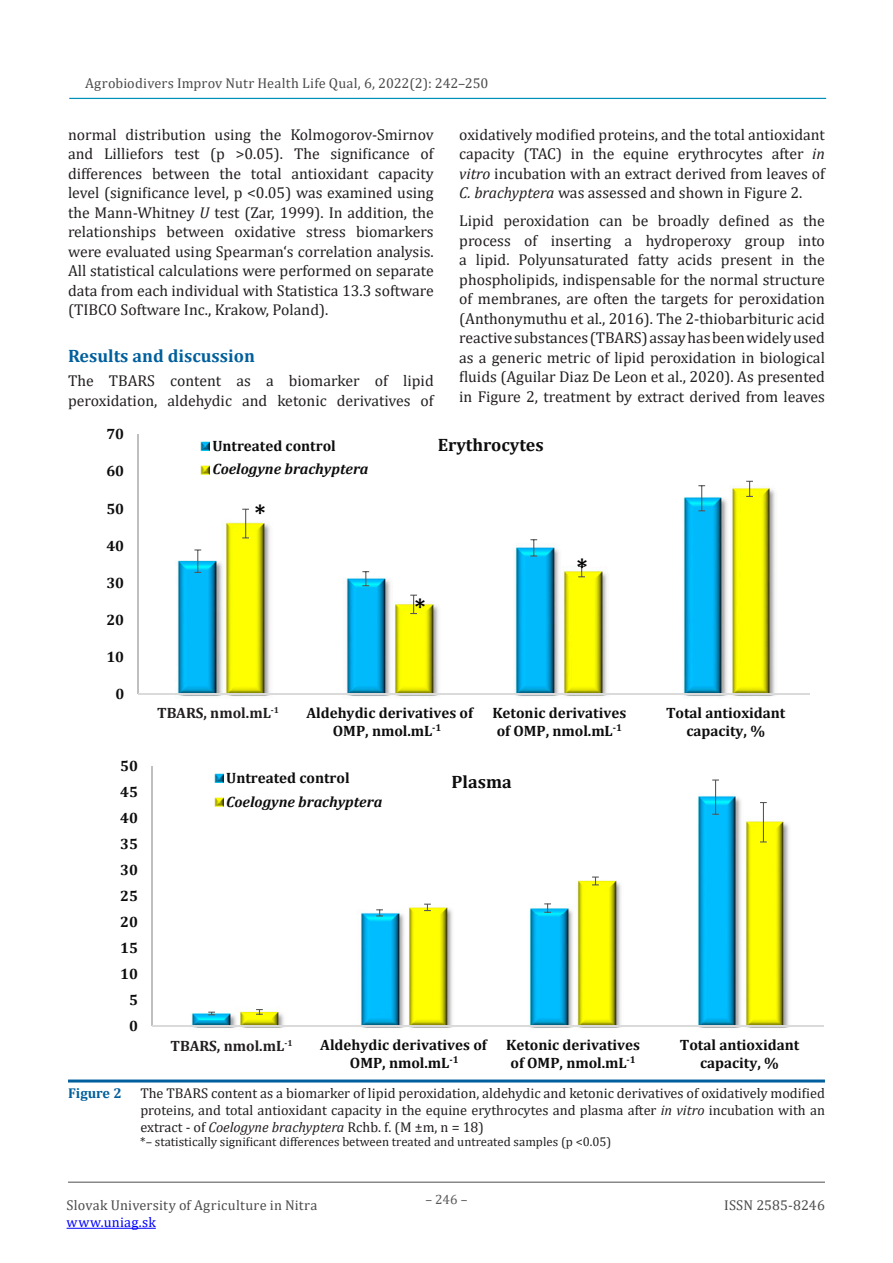
<style>
.page{position:relative;width:893px;height:1263px;background:#fff}
.page>*{position:absolute;margin:0;border:0;box-sizing:border-box;transform-origin:0 0}
.t1{font:27px "Calibri";color:#000}
.t2{font:700 18px "Cambria";color:#005f9c}
.t3{font:700 18px "Cambria";color:#0d0d0d}
.t4{font:15.75px/19.5px "Cambria";color:#231f20;text-align:justify}
.t5{font:700 15px/17.5px "Cambria";color:#0d0d0d;text-align:center}
.t6{font:italic 700 15px "Cambria";color:#0d0d0d}
.t7{font:700 15px "Cambria";color:#231f20}
.t8{font:14.25px/17.1px "Cambria";color:#231f20;text-align:justify}
.t9{font:14.25px "Cambria";letter-spacing:.01em;color:#4b4c4d}
.t10{font:14.25px "Cambria";letter-spacing:.02em;color:#00f}
.t11{font:700 14.25px "Cambria";color:#005f9c}
.t12{font:13.5px "Cambria";color:#57585a}
.t13{font:12.75px "Cambria";color:#231f20}
.s1{font-style:italic}
</style>
<div class="page">
<hr style="left:67px;top:1228px;width:89px;height:1px;background:#00f">
<hr style="left:69px;top:98px;width:757px;height:1px;background:#0090ba">
<hr style="left:68px;top:1181px;width:757px;height:2px;background:#6c6d70">
<hr style="left:68px;top:1079px;width:757px;height:3px;background:#005f9c">
<img style="left:176px;top:486px;width:602px;height:213px">
<svg style="left:194px;top:549px;width:7px;height:24px"></svg>
<svg style="left:362px;top:571px;width:7px;height:15px"></svg>
<svg style="left:530px;top:539px;width:7px;height:17px"></svg>
<svg style="left:698px;top:485px;width:7px;height:26px"></svg>
<svg style="left:242px;top:509px;width:7px;height:29px"></svg>
<svg style="left:410px;top:595px;width:7px;height:19px"></svg>
<svg style="left:578px;top:566px;width:7px;height:11px"></svg>
<svg style="left:746px;top:481px;width:7px;height:16px"></svg>
<hr style="left:137px;top:434px;width:1px;height:260px;background:#bfbfbf">
<hr style="left:138px;top:694px;width:672px;height:1px;background:#dadada">
<svg style="left:200px;top:441px;width:10px;height:9px"></svg>
<svg style="left:200px;top:465px;width:10px;height:9px"></svg>
<img style="left:189px;top:795px;width:603px;height:233px">
<svg style="left:208px;top:1012px;width:7px;height:3px"></svg>
<svg style="left:376px;top:909px;width:7px;height:7px"></svg>
<svg style="left:544px;top:903px;width:7px;height:10px"></svg>
<svg style="left:712px;top:779px;width:7px;height:36px"></svg>
<svg style="left:256px;top:1009px;width:7px;height:6px"></svg>
<svg style="left:424px;top:904px;width:7px;height:7px"></svg>
<svg style="left:592px;top:876px;width:7px;height:9px"></svg>
<svg style="left:760px;top:802px;width:7px;height:40px"></svg>
<hr style="left:151px;top:766px;width:1px;height:260px;background:#bfbfbf">
<hr style="left:152px;top:1026px;width:671px;height:1px;background:#dadada">
<svg style="left:214px;top:773px;width:10px;height:9px"></svg>
<svg style="left:214px;top:797px;width:10px;height:9px"></svg>
<p class="t9" style="left:85px;top:74px;width:405px">Agrobiodivers Improv Nutr Health Life Qual, 6, 2022(2): 242–250</p>
<p class="t4" style="left:68px;top:125px;width:367px">normal distribution using the Kolmogorov-Smirnov and Lilliefors test (p &gt;0.05). The significance of differences between the total antioxidant capacity level (significance level, p &lt;0.05) was examined using the Mann-Whitney <span class="s1">U</span> test (Zar, 1999). In addition, the relationships between oxidative stress biomarkers were evaluated using Spearman‘s correlation analysis.<br>All statistical calculations were performed on separate data from each individual with Statistica 13.3 software (TIBCO Software Inc., Krakow, Poland).</p>
<p class="t2" style="left:68px;top:344px;width:188px">Results and discussion</p>
<p class="t4" style="left:68px;top:371px;width:367px">The TBARS content as a biomarker of lipid peroxidation, aldehydic and ketonic derivatives of</p>
<p class="t4" style="left:459px;top:125px;width:367px">oxidatively modified proteins, and the total antioxidant capacity (TAC) in the equine erythrocytes after <span class="s1">in vitro</span> incubation with an extract derived from leaves of <span class="s1">C. brachyptera</span> was assessed and shown in Figure 2.</p>
<p class="t4" style="left:459px;top:211px;width:367px">Lipid peroxidation can be broadly defined as the process of inserting a hydroperoxy group into a lipid. Polyunsaturated fatty acids present in the phospholipids, indispensable for the normal structure of membranes, are often the targets for peroxidation (Anthonymuthu et al., 2016). The 2-thiobarbituric acid reactive substances (TBARS) assay has been widely used as a generic metric of lipid peroxidation in biological fluids (Aguilar Diaz De Leon et al., 2020). As presented in Figure 2, treatment by extract derived from leaves</p>
<p class="t5" style="left:106px;top:425px;width:19px">70</p>
<p class="t5" style="left:106px;top:462px;width:19px">60</p>
<p class="t5" style="left:106px;top:499px;width:19px">50</p>
<p class="t5" style="left:106px;top:536px;width:19px">40</p>
<p class="t5" style="left:106px;top:573px;width:19px">30</p>
<p class="t5" style="left:106px;top:610px;width:19px">20</p>
<p class="t5" style="left:106px;top:648px;width:19px">10</p>
<p class="t5" style="left:115px;top:685px;width:10px">0</p>
<p class="t5" style="left:120px;top:757px;width:19px">50</p>
<p class="t5" style="left:120px;top:783px;width:19px">45</p>
<p class="t5" style="left:120px;top:809px;width:19px">40</p>
<p class="t5" style="left:120px;top:835px;width:19px">35</p>
<p class="t5" style="left:120px;top:861px;width:19px">30</p>
<p class="t5" style="left:120px;top:887px;width:19px">25</p>
<p class="t5" style="left:120px;top:913px;width:19px">20</p>
<p class="t5" style="left:120px;top:939px;width:19px">15</p>
<p class="t5" style="left:120px;top:965px;width:19px">10</p>
<p class="t5" style="left:129px;top:991px;width:10px">5</p>
<p class="t5" style="left:129px;top:1017px;width:10px">0</p>
<p class="t5" style="left:212px;top:436px;width:125px">Untreated control</p>
<p class="t3" style="left:438px;top:432px;width:107px">Erythrocytes</p>
<p class="t6" style="left:212px;top:459px;width:158px">Coelogyne brachyptera</p>
<h1 class="t1" style="left:253px;top:495px;width:15px">*</h1>
<h1 class="t1" style="left:414px;top:589px;width:15px">*</h1>
<h1 class="t1" style="left:576px;top:549px;width:15px">*</h1>
<p class="t7" style="left:157px;top:703px;width:123px">TBARS, nmol.mL<sup>-1</sup></p>
<p class="t5" style="left:306px;top:704px;width:168px">Aldehydic derivatives of<br>OMP, nmol.mL<sup>‐1</sup></p>
<p class="t5" style="left:492px;top:704px;width:135px;text-align:left">Ketonic derivatives of OMP, nmol.mL<sup>‐1</sup></p>
<p class="t5" style="left:666px;top:704px;width:121px">Total antioxidant capacity, %</p>
<p class="t5" style="left:226px;top:768px;width:125px">Untreated control</p>
<p class="t3" style="left:451px;top:769px;width:62px">Plasma</p>
<p class="t6" style="left:226px;top:791px;width:158px">Coelogyne brachyptera</p>
<p class="t5" style="left:286px;top:1036px;width:15px">‐1</p>
<p class="t5" style="left:320px;top:1036px;width:168px">Aldehydic derivatives of<br>OMP, nmol.mL<sup>‐1</sup></p>
<p class="t5" style="left:506px;top:1036px;width:135px;text-align:left">Ketonic derivatives of OMP, nmol.mL<sup>‐1</sup></p>
<p class="t5" style="left:680px;top:1036px;width:121px">Total antioxidant capacity, %</p>
<p class="t7" style="left:171px;top:1035px;width:123px">TBARS, nmol.mL<sup>-1</sup></p>
<p class="t11" style="left:68px;top:1083px;width:55px">Figure 2</p>
<p class="t8" style="left:140px;top:1084px;width:686px">The TBARS content as a biomarker of lipid peroxidation, aldehydic and ketonic derivatives of oxidatively modified proteins, and total antioxidant capacity in the equine erythrocytes and plasma after <span class="s1">in vitro</span> incubation with an extract - of <span class="s1">Coelogyne brachyptera</span> Rchb. f. (M ±m, n = 18)</p>
<p class="t13" style="left:140px;top:1134px;width:473px">*– statistically significant differences between treated and untreated samples (p &lt;0.05)</p>
<p class="t9" style="left:67px;top:1197px;width:252px">Slovak University of Agriculture in Nitra</p>
<p class="t10" style="left:67px;top:1214px;width:91px">www.uniag.sk</p>
<p class="t12" style="left:425px;top:1192px;width:44px">– 246 –</p>
<p class="t9" style="left:724px;top:1197px;width:102px">ISSN 2585-8246</p>
</div>
